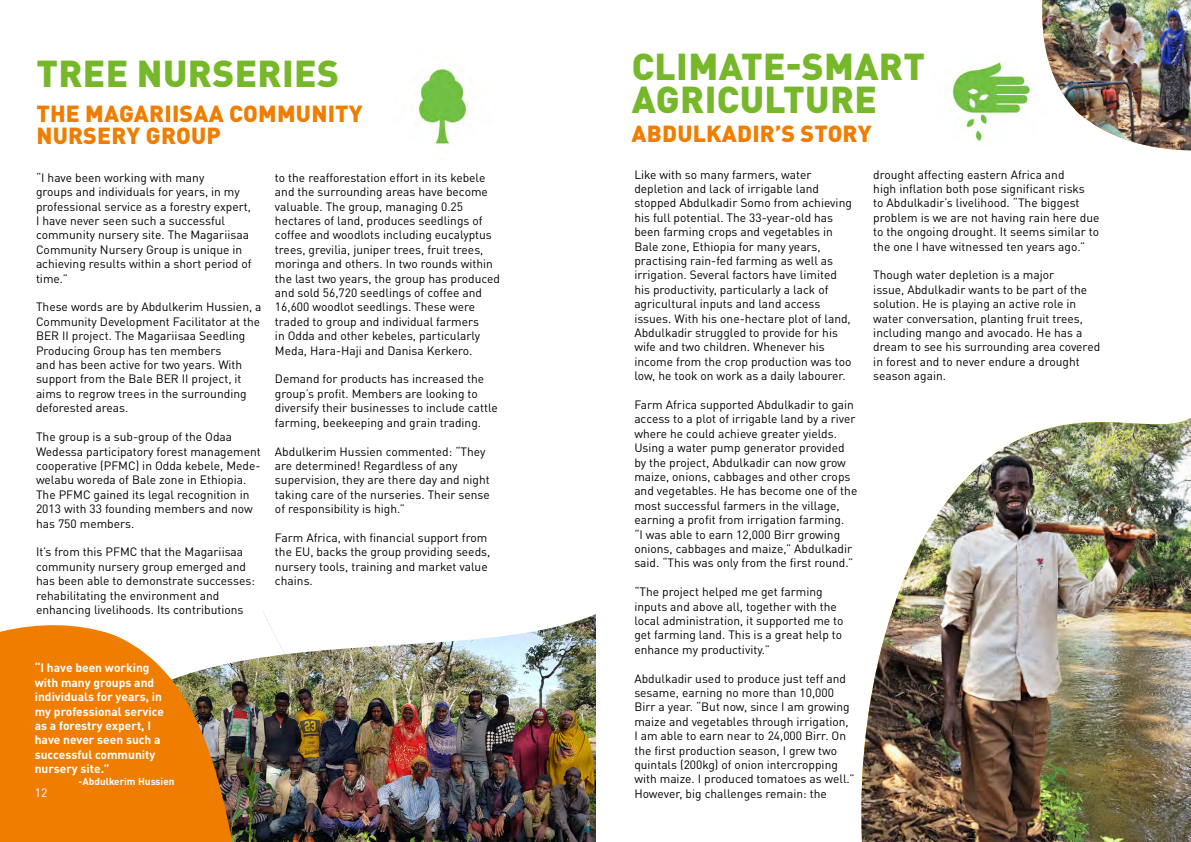
<style>
.page{position:relative;width:1191px;height:842px;background:#fff}
.page>*{position:absolute;margin:0;border:0;box-sizing:border-box;transform-origin:0 0}
.t1{font:900 37px/33px "DIN Pro";letter-spacing:.01em;color:#76b82a}
.t2{font:900 23px/22px "DIN Pro";letter-spacing:.01em;color:#ef7d00}
.t3{font:12px/14.4px "DIN Pro";color:#000}
.t4{font:700 12px/14.4px "DIN Pro";color:#fff}
.t5{font:12px "DIN Pro";color:#fff}
.t6{font:700 10px "DIN Pro";color:#fff}
</style>
<div class="page">
<img style="left:951px;top:77px;width:6px;height:28px">
<img style="left:414px;top:62px;width:57px;height:83px">
<img style="left:313px;top:777px;width:282px;height:65px">
<img style="left:313px;top:777px;width:65px;height:55px">
<img style="left:313px;top:614px;width:283px;height:163px">
<img style="left:0;top:611px;width:313px;height:231px">
<img style="left:861px;top:418px;width:330px;height:424px">
<svg style="left:957px;top:61px;width:234px;height:90px"></svg>
<img style="left:1040px;top:0;width:151px;height:150px">
<h1 class="t1" style="left:36px;top:56px;width:304px">TREE NURSERIES</h1>
<h2 class="t2" style="left:36px;top:102px;width:328px">THE MAGARIISAA COMMUNITY<br>NURSERY GROUP</h2>
<p class="t3" style="left:36px;top:169px;width:217px">“I have been working with many<br>groups and individuals for years, in my professional service as a forestry expert, I have never seen such a successful community nursery site. The Magariisaa Community Nursery Group is unique in achieving results within a short period of time.”</p>
<p class="t3" style="left:36px;top:299px;width:227px">These words are by Abdulkerim Hussien, a Community Development Facilitator at the BER II project. The Magariisaa Seedling Producing Group has ten members<br>and has been active for two years. With support from the Bale BER II project, it aims to regrow trees in the surrounding deforested areas.</p>
<p class="t3" style="left:36px;top:428px;width:226px">The group is a sub-group of the Odaa Wedessa participatory forest management cooperative (PFMC) in Odda kebele, Mede&shy;welabu woreda of Bale zone in Ethiopia.<br>The PFMC gained its legal recognition in 2013 with 33 founding members and now has 750 members.</p>
<p class="t3" style="left:36px;top:544px;width:220px">It’s from this PFMC that the Magariisaa community nursery group emerged and has been able to demonstrate successes: rehabilitating the environment and enhancing livelihoods. Its contributions</p>
<p class="t3" style="left:275px;top:169px;width:226px">to the reafforestation effort in its kebele and the surrounding areas have become valuable. The group, managing 0.25 hectares of land, produces seedlings of coffee and woodlots including eucalyptus trees, grevilia, juniper trees, fruit trees, moringa and others. In two rounds within the last two years, the group has produced and sold 56,720 seedlings of coffee and 16,600 woodlot seedlings. These were traded to group and individual farmers<br>in Odda and other kebeles, particularly Meda, Hara-Haji and Danisa Kerkero.</p>
<p class="t3" style="left:275px;top:371px;width:224px">Demand for products has increased the group’s profit. Members are looking to diversify their businesses to include cattle farming, beekeeping and grain trading.</p>
<p class="t3" style="left:275px;top:443px;width:216px">Abdulkerim Hussien commented: “They are determined! Regardless of any supervision, they are there day and night taking care of the nurseries. Their sense of responsibility is high.”</p>
<p class="t3" style="left:275px;top:529px;width:217px">Farm Africa, with financial support from the EU, backs the group providing seeds, nursery tools, training and market value chains.</p>
<p class="t4" style="left:35px;top:659px;width:131px">“I have been working with many groups and individuals for years, in my professional service as a forestry expert, I have never seen such a successful community nursery site.”</p>
<p class="t6" style="left:78px;top:773px;width:98px">-Abdulkerim Hussien</p>
<p class="t5" style="left:35px;top:783px;width:14px">12</p>
<h1 class="t1" style="left:631px;top:48px;width:295px">CLIMATE-SMART<br>AGRICULTURE</h1>
<h2 class="t2" style="left:631px;top:121px;width:242px">ABDULKADIR’S STORY</h2>
<p class="t3" style="left:634px;top:166px;width:219px">Like with so many farmers, water depletion and lack of irrigable land stopped Abdulkadir Somo from achieving his full potential. The 33-year-old has been farming crops and vegetables in Bale zone, Ethiopia for many years, practising rain-fed farming as well as irrigation. Several factors have limited his productivity, particularly a lack of agricultural inputs and land access issues. With his one-hectare plot of land, Abdulkadir struggled to provide for his wife and two children. Whenever his income from the crop production was too low, he took on work as a daily labourer.</p>
<p class="t3" style="left:634px;top:396px;width:224px">Farm Africa supported Abdulkadir to gain access to a plot of irrigable land by a river where he could achieve greater yields.<br>Using a water pump generator provided by the project, Abdulkadir can now grow maize, onions, cabbages and other crops and vegetables. He has become one of the most successful farmers in the village, earning a profit from irrigation farming.<br>“I was able to earn 12,000 Birr growing onions, cabbages and maize,” Abdulkadir said. “This was only from the first round.”</p>
<p class="t3" style="left:634px;top:583px;width:211px">“The project helped me get farming inputs and above all, together with the local administration, it supported me to get farming land. This is a great help to enhance my productivity.”</p>
<p class="t3" style="left:634px;top:670px;width:222px">Abdulkadir used to produce just teff and sesame, earning no more than 10,000<br>Birr a year. “But now, since I am growing maize and vegetables through irrigation, I am able to earn near to 24,000 Birr. On the first production season, I grew two quintals (200kg) of onion intercropping with maize. I produced tomatoes as well.” However, big challenges remain: the</p>
<p class="t3" style="left:873px;top:166px;width:228px">drought affecting eastern Africa and<br>high inflation both pose significant risks<br>to Abdulkadir’s livelihood. “The biggest problem is we are not having rain here due to the ongoing drought. It seems similar to the one I have witnessed ten years ago.”</p>
<p class="t3" style="left:873px;top:267px;width:228px">Though water depletion is a major<br>issue, Abdulkadir wants to be part of the solution. He is playing an active role in water conversation, planting fruit trees, including mango and avocado. He has a dream to see his surrounding area covered in forest and to never endure a drought season again.</p>
</div>
